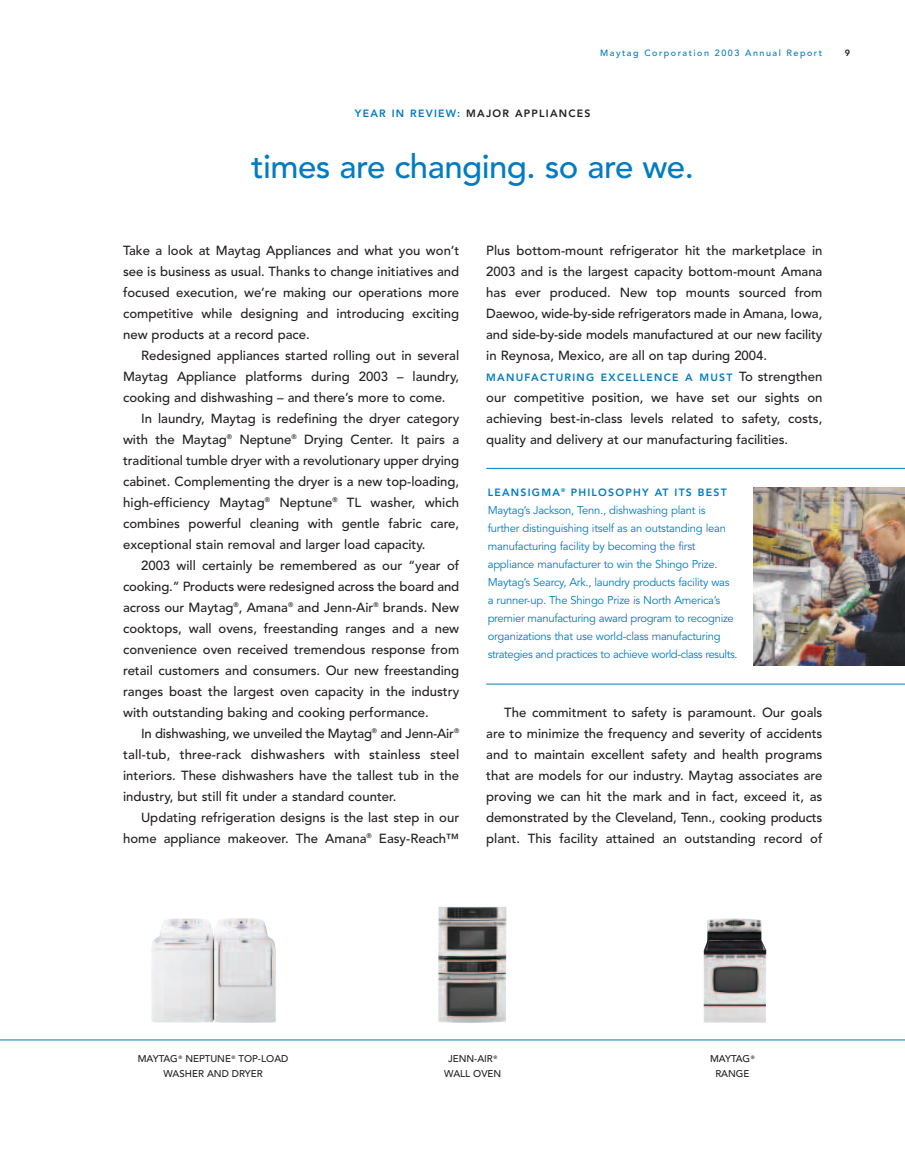
<style>
.page{position:relative;width:905px;height:1175px;background:#fff}
.page>*{position:absolute;margin:0;border:0;box-sizing:border-box;transform-origin:0 0}
.t1{font:500 33px "Avenir";letter-spacing:-.015em;color:#007cc2}
.t2{font:500 13.2px/21px "Avenir";color:#231f20;text-align:justify}
.t3{font:11.25px/18px "Avenir";letter-spacing:-.02em;color:#007cc2}
.t4{font:800 10.5px "Avenir";letter-spacing:.12em;color:#007cc2}
.t5{font:800 10.5px "Avenir";letter-spacing:.12em;color:#231f20}
.t6{font:500 9.75px/15px "Avenir";color:#231f20;text-align:center}
.t7{font:500 9px "Avenir";letter-spacing:.165em;color:#007cc2}
.t8{font:800 9px "Avenir";color:#231f20}
.s1{color:#007cc2}
.s2{font-weight:500;font-size:13.2px;color:#231f20}
</style>
<div class="page">
<hr style="left:0;top:1039px;width:904px;height:1px;background:#007cc2">
<img style="left:151px;top:918px;width:125px;height:105px">
<img style="left:703px;top:918px;width:63px;height:104px">
<img style="left:753px;top:487px;width:151px;height:179px">
<hr style="left:486px;top:684px;width:418px;height:1px;background:#007cc2">
<hr style="left:486px;top:468px;width:418px;height:1px;background:#007cc2">
<img style="left:438px;top:906px;width:68px;height:117px">
<p class="t7" style="left:600px;top:49px;width:223px">Maytag Corporation 2003 Annual Report</p>
<p class="t8" style="left:845px;top:49px;width:7px">9</p>
<p class="t5" style="left:355px;top:109px;width:237px"><span class="s1">YEAR IN REVIEW:</span> MAJOR APPLIANCES</p>
<h1 class="t1" style="left:251px;top:153px;width:444px">times are changing. so are we.</h1>
<p class="t2" style="left:123px;top:241px;width:338px">Take a look at Maytag Appliances and what you won’t see is business as usual. Thanks to change initiatives and focused execution, we’re making our operations more competitive while designing and introducing exciting new products at a record pace.</p>
<p class="t2" style="left:123px;top:346px;width:338px;text-indent:18px">Redesigned appliances started rolling out in several Maytag Appliance platforms during 2003 – laundry, cooking and dishwashing – and there’s more to come.</p>
<p class="t2" style="left:123px;top:409px;width:338px;text-indent:18px">In laundry, Maytag is redefining the dryer category with the Maytag<sup>®</sup> Neptune<sup>®</sup> Drying Center. It pairs a traditional tumble dryer with a revolutionary upper drying cabinet. Complementing the dryer is a new top-loading, high-efficiency Maytag<sup>®</sup> Neptune<sup>®</sup> TL washer, which combines powerful cleaning with gentle fabric care, exceptional stain removal and larger load capacity.</p>
<p class="t2" style="left:123px;top:556px;width:338px;text-indent:18px">2003 will certainly be remembered as our “year of cooking.” Products were redesigned across the board and across our Maytag<sup>®</sup>, Amana<sup>®</sup> and Jenn-Air<sup>®</sup> brands. New cooktops, wall ovens, freestanding ranges and a new convenience oven received tremendous response from retail customers and consumers. Our new freestanding ranges boast the largest oven capacity in the industry with outstanding baking and cooking performance.</p>
<p class="t2" style="left:123px;top:724px;width:338px;text-indent:18px">In dishwashing, we unveiled the Maytag<sup>®</sup> and Jenn-Air<sup>® </sup>tall-tub, three-rack dishwashers with stainless steel interiors. These dishwashers have the tallest tub in the industry, but still fit under a standard counter.</p>
<p class="t2" style="left:123px;top:808px;width:338px;text-align:right">Updating refrigeration designs is the last step in our home appliance makeover. The Amana<sup>®</sup> Easy-Reach™</p>
<p class="t2" style="left:486px;top:241px;width:338px">Plus bottom-mount refrigerator hit the marketplace in 2003 and is the largest capacity bottom-mount Amana has ever produced. New top mounts sourced from Daewoo, wide-by-side refrigerators made in Amana, Iowa, and side-by-side models manufactured at our new facility in Reynosa, Mexico, are all on tap during 2004.</p>
<p class="t4" style="left:486px;top:372px;width:338px">MANUFACTURING EXCELLENCE A MUST <span class="s2">To strengthen</span></p>
<p class="t2" style="left:486px;top:388px;width:338px">our competitive position, we have set our sights on achieving best-in-class levels related to safety, costs, quality and delivery at our manufacturing facilities.</p>
<p class="t4" style="left:488px;top:488px;width:240px">LEANSIGMA <sup>®</sup> PHILOSOPHY AT ITS BEST</p>
<p class="t3" style="left:488px;top:502px;width:251px">Maytag’s Jackson, Tenn., dishwashing plant is further distinguishing itself as an outstanding lean manufacturing facility by becoming the first appliance manufacturer to win the Shingo Prize.<br>Maytag’s Searcy, Ark., laundry products facility was a runner-up. The Shingo Prize is North America’s premier manufacturing award program to recognize organizations that use world-class manufacturing strategies and practices to achieve world-class results.</p>
<p class="t2" style="left:486px;top:703px;width:338px;text-indent:18px">The commitment to safety is paramount. Our goals are to minimize the frequency and severity of accidents and to maintain excellent safety and health programs that are models for our industry. Maytag associates are proving we can hit the mark and in fact, exceed it, as demonstrated by the Cleveland, Tenn., cooking products plant. This facility attained an outstanding record of</p>
<p class="t6" style="left:138px;top:1052px;width:152px">MAYTAG<sup>®</sup> NEPTUNE<sup>®</sup> TOP-LOAD<br>WASHER AND DRYER</p>
<p class="t6" style="left:444px;top:1052px;width:59px">JENN-AIR<sup>®<br></sup>WALL OVEN</p>
<p class="t6" style="left:710px;top:1052px;width:46px">MAYTAG<sup>®<br></sup>RANGE</p>
</div>
